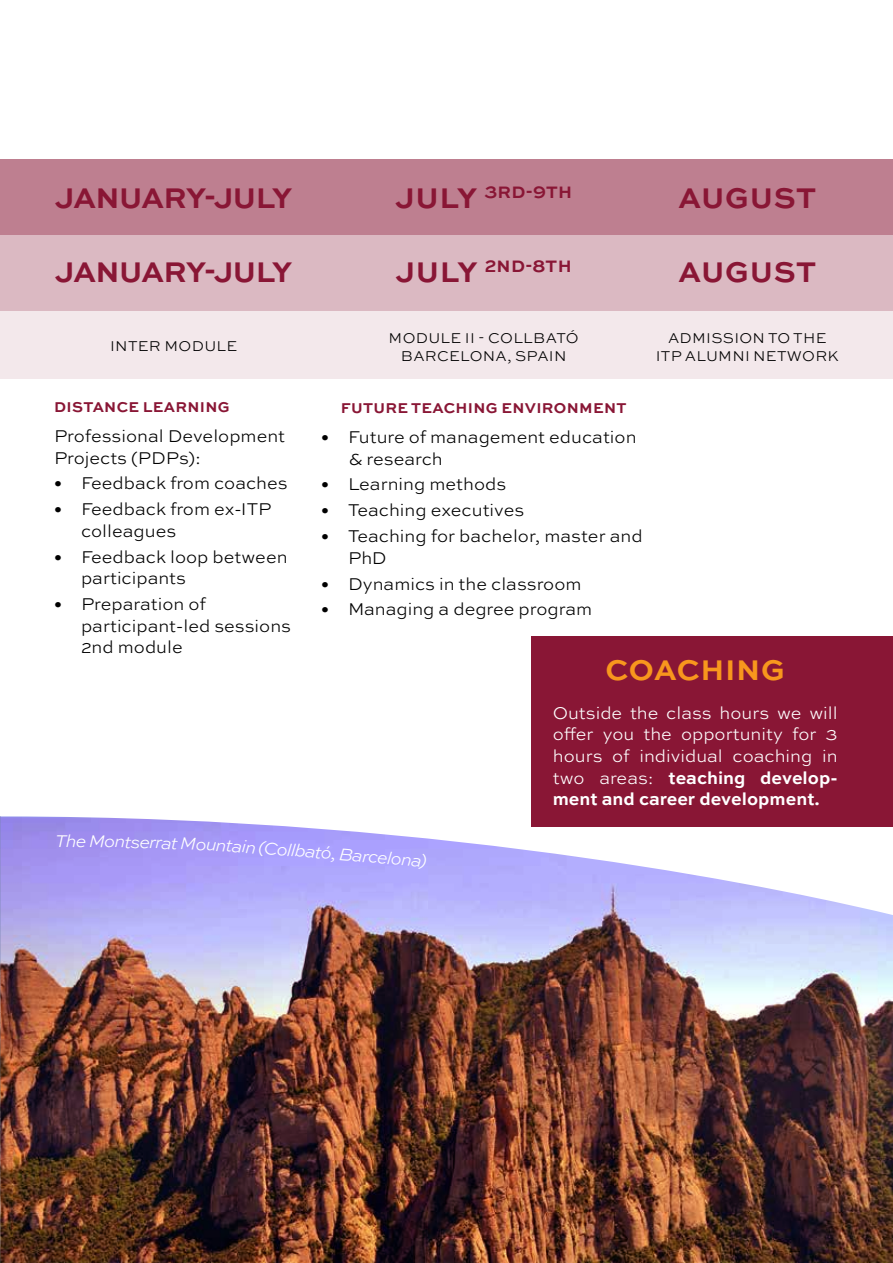
<style>
.page{position:relative;width:893px;height:1263px;background:#fff}
.page>*{position:absolute;margin:0;border:0;box-sizing:border-box;transform-origin:0 0}
.t1{font:700 30px "Sweet Sans Pro";letter-spacing:-.02em;color:#891635}
.t2{font:700 30px "Sweet Sans Pro";color:#f8971d}
.t3{font:300 18px/21.6px "Sweet Sans Pro";color:#000}
.t4{font:300 18px/21.6px "Sweet Sans Pro";color:#fff;text-align:justify}
.t5{font:italic 300 18px "Sweet Sans Pro";color:#fff}
.t6{font:700 17.55px "Sweet Sans Pro";color:#891635}
.t7{font:300 15px/18px "Sweet Sans Pro";letter-spacing:.02em;color:#000}
.t8{font:700 15px "Sweet Sans Pro";letter-spacing:.02em;color:#891635}
.s1{font-size:30px}
.s2{font-weight:700}
</style>
<div class="page">
<div style="left:0;top:816px;width:893px;height:447px;background:#891635;opacity:.5"></div>
<div style="left:0;top:159px;width:893px;height:76px;background:#be7f90"></div>
<div style="left:0;top:235px;width:893px;height:76px;background:#dbb9c2"></div>
<div style="left:0;top:312px;width:893px;height:67px;background:#f3e8eb"></div>
<div style="left:531px;top:636px;width:362px;height:190px;background:#891635"></div>
<h1 class="t1" style="left:55px;top:175px;width:239px">JANUARY-JULY</h1>
<p class="t6" style="left:395px;top:179px;width:164px"><span class="s1">JULY</span> 3RD-9TH</p>
<h1 class="t1" style="left:678px;top:175px;width:47px">AUGUST</h1>
<h1 class="t1" style="left:55px;top:249px;width:239px">JANUARY-JULY</h1>
<p class="t6" style="left:396px;top:253px;width:163px"><span class="s1">JULY</span> 2ND-8TH</p>
<h1 class="t1" style="left:678px;top:249px;width:47px">AUGUST</h1>
<p class="t7" style="left:110px;top:337px;width:126px">Inter Modu le</p>
<p class="t7" style="left:401px;top:328px;width:179px;text-indent:132px">BATó<br>Barcelona, SPAIN</p>
<p class="t7" style="left:389px;top:328px;width:112px">Modu le II - COLL</p>
<p class="t7" style="left:656px;top:328px;width:170px;text-indent:56px">ssion to the itp alum ni netw</p>
<p class="t7" style="left:668px;top:328px;width:22px">Admi</p>
<p class="t7" style="left:802px;top:346px;width:35px">ork</p>
<p class="t8" style="left:54px;top:395px;width:24px">DISTANCELEA</p>
<p class="t8" style="left:175px;top:395px;width:23px">RNING</p>
<p class="t3" style="left:54px;top:425px;width:233px">Professional Development<br>Projects (P DPs):</p>
<p class="t3" style="left:54px;top:472px;width:235px">• Feedback from coaches</p>
<p class="t3" style="left:81px;top:498px;width:189px;text-indent:-27px">• Feedback from ex-ITP colleagues</p>
<p class="t3" style="left:81px;top:545px;width:208px;text-indent:-27px">• Feedback loop between participants</p>
<p class="t3" style="left:81px;top:593px;width:212px;text-indent:-27px">• Preparation of participant-led sessions<br>2nd module</p>
<p class="t8" style="left:341px;top:396px;width:12px">FUTU</p>
<p class="t8" style="left:385px;top:396px;width:23px">RETEACHINGENVI</p>
<p class="t8" style="left:542px;top:396px;width:25px">RONMENT</p>
<p class="t3" style="left:348px;top:426px;width:290px;text-indent:-27px">• Future of management education &amp; research</p>
<p class="t3" style="left:321px;top:473px;width:187px">• Learning methods</p>
<p class="t3" style="left:321px;top:499px;width:205px">• Teaching executives</p>
<p class="t3" style="left:348px;top:525px;width:296px;text-indent:-27px">• Teaching for bachelor, master and<br>PhD</p>
<p class="t3" style="left:321px;top:572px;width:262px">• Dynamics in the classroom</p>
<p class="t3" style="left:321px;top:598px;width:273px">• Managing a degree program</p>
<h1 class="t2" style="left:605px;top:647px;width:46px">COACHING</h1>
<p class="t4" style="left:553px;top:701px;width:286px">Outside the class hours we will offer you the opportunity for 3 hours of individual coaching in two areas: <span class="s2">TEACHING DEVELOP-MENT AND CAREER DEVELOPMENT.</span></p>
<p class="t5" style="left:56px;top:828px;width:23px">Th</p>
<p class="t5" style="left:76px;top:828px;width:76px;rotate:1deg">e Montse</p>
<p class="t5" style="left:150px;top:829px;width:49px;rotate:2deg">rrat M</p>
<p class="t5" style="left:196px;top:831px;width:39px;rotate:3deg">ount</p>
<p class="t5" style="left:233px;top:833px;width:76px;rotate:4deg">ain (Collb</p>
<p class="t5" style="left:306px;top:838px;width:124px;rotate:5deg">ató, Barcelona)</p>
</div>
